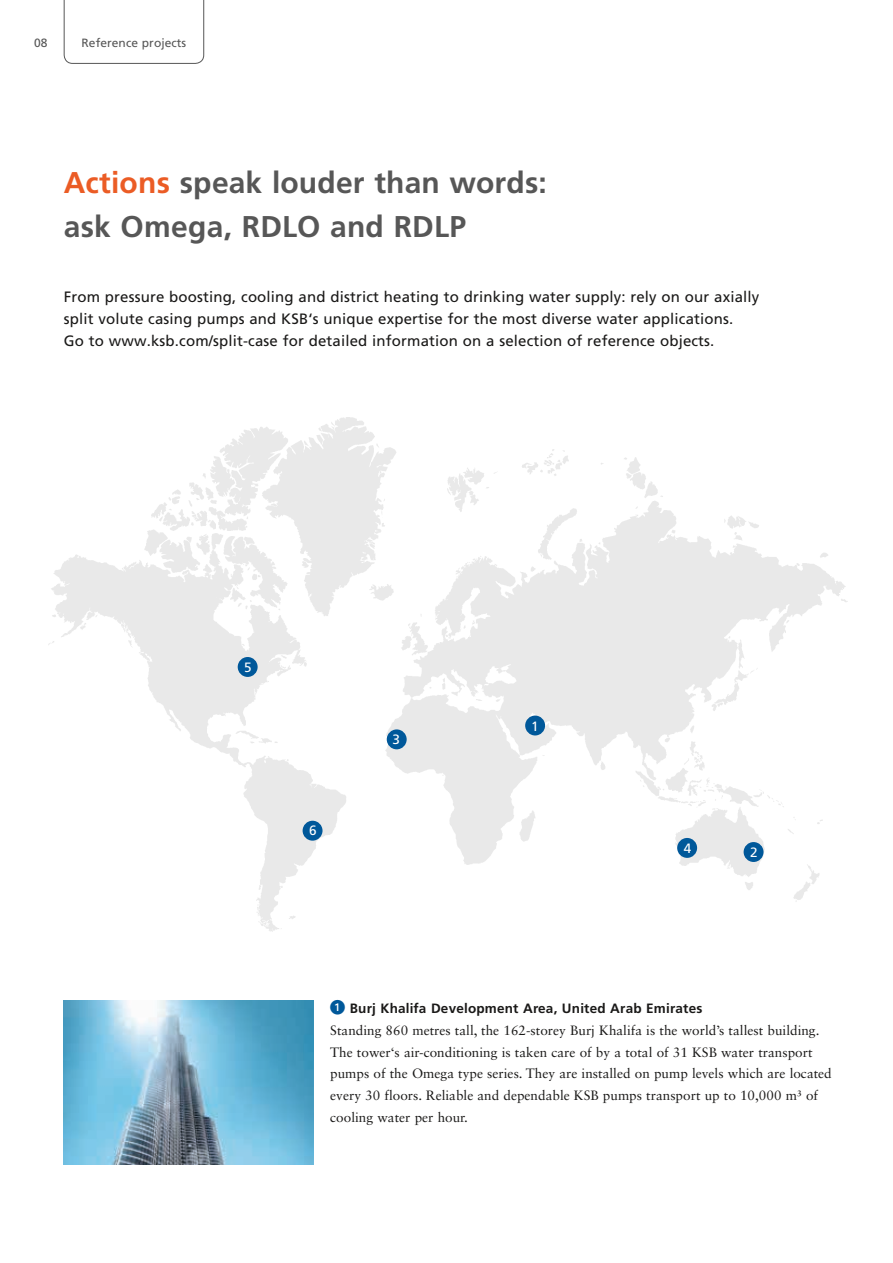
<style>
.page{position:relative;width:893px;height:1263px;background:#fff}
.page>*{position:absolute;margin:0;border:0;box-sizing:border-box;transform-origin:0 0}
.t1{font:700 30px/43.7px "Frutiger LT Pro";letter-spacing:.005em;color:#575757}
.t2{font:15px/21.9px "Frutiger LT Pro";letter-spacing:.01em;color:#1a1918}
.t3{font:13.5px/21.9px "Sabon LT Std";color:#1a1918}
.t4{font:700 13.5px "Frutiger LT Pro";letter-spacing:.015em;color:#1a1918}
.t5{font:13.5px "Frutiger LT Pro";color:#fff}
.t6{font:12px "Frutiger LT Pro";letter-spacing:.005em;color:#575757}
.s1{color:#eb5c25}
.s2{font-family:"European Pi One";font-weight:400;font-size:15px;color:#00589a}
</style>
<div class="page">
<img style="left:49px;top:417px;width:798px;height:514px">
<div style="left:525px;top:715px;width:20px;height:20px;background:#00589a;border-radius:50%"></div>
<div style="left:744px;top:842px;width:19px;height:20px;background:#00589a;border-radius:50%"></div>
<div style="left:387px;top:729px;width:20px;height:20px;background:#00589a;border-radius:50%"></div>
<div style="left:238px;top:657px;width:20px;height:20px;background:#00589a;border-radius:50%"></div>
<div style="left:303px;top:821px;width:19px;height:20px;background:#00589a;border-radius:50%"></div>
<div style="left:677px;top:838px;width:20px;height:20px;background:#00589a;border-radius:50%"></div>
<img style="left:64px;top:1001px;width:249px;height:164px">
<svg style="left:64px;top:0;width:140px;height:64px"></svg>
<p class="t6" style="left:34px;top:36px;width:15px">08</p>
<p class="t6" style="left:82px;top:35px;width:106px">Reference projects</p>
<h1 class="t1" style="left:64px;top:161px;width:485px"><span class="s1">Actions</span> speak louder than words: ask Omega, RDLO and RDLP</h1>
<p class="t2" style="left:64px;top:286px;width:697px">From pressure boosting, cooling and district heating to drinking water supply: rely on our axially split volute casing pumps and KSB‘s unique expertise for the most diverse water applications.<br>Go to www.ksb.com/split-case for detailed information on a selection of reference objects.</p>
<p class="t5" style="left:244px;top:659px;width:9px">5</p>
<p class="t5" style="left:309px;top:823px;width:9px">6</p>
<p class="t5" style="left:393px;top:731px;width:9px">3</p>
<p class="t5" style="left:531px;top:718px;width:9px">1</p>
<p class="t5" style="left:684px;top:840px;width:9px">4</p>
<p class="t5" style="left:750px;top:844px;width:9px">2</p>
<p class="t4" style="left:330px;top:1000px;width:374px"><span class="s2">1</span> Burj Khalifa Development Area, United Arab Emirates</p>
<p class="t3" style="left:330px;top:1019px;width:503px">Standing 860 metres tall, the 162-storey Burj Khalifa is the world’s tallest building.<br>The tower‘s air-conditioning is taken care of by a total of 31 KSB water transport pumps of the Omega type series. They are installed on pump levels which are located every 30 floors. Reliable and dependable KSB pumps transport up to 10,000 m³ of cooling water per hour.</p>
</div>
